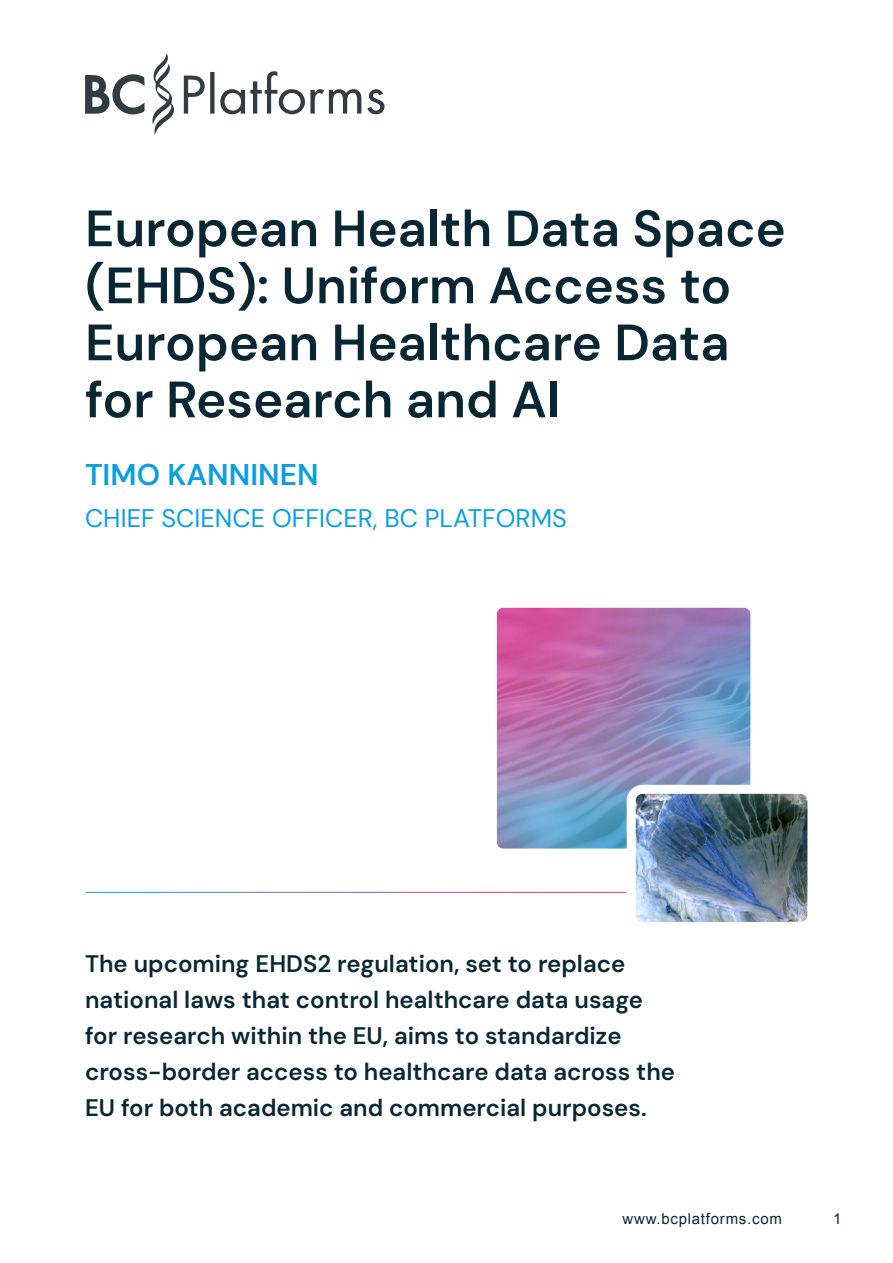
<style>
.page{position:relative;width:893px;height:1263px;background:#fff}
.page>*{position:absolute;margin:0;border:0;box-sizing:border-box;transform-origin:0 0}
.t1{font:600 51px/57px "DM Sans";color:#082734}
.t2{font:600 30px "DM Sans";color:#0b9fde}
.t3{font:25.5px "DM Sans";color:#0b9fde}
.t4{font:600 24px/36px "DM Sans";color:#082734}
.t5{font:15px "Arial";letter-spacing:.05em;color:#082734}
</style>
<div class="page">
<svg style="left:85px;top:74px;width:60px;height:41px"></svg>
<svg style="left:152px;top:53px;width:22px;height:82px"></svg>
<svg style="left:367px;top:89px;width:17px;height:25px"></svg>
<svg style="left:184px;top:71px;width:177px;height:44px"></svg>
<img style="left:498px;top:609px;width:251px;height:238px">
<div style="left:488px;top:599px;width:271px;height:258px;border:9px solid #fff;border-radius:11px"></div>
<img style="left:637px;top:795px;width:169px;height:126px">
<div style="left:627px;top:785px;width:189px;height:146px;border:9px solid #fff;border-radius:12px"></div>
<h1 class="t1" style="left:85px;top:200px;width:702px">European Health Data Space (EHDS): Uniform Access to<br>European Healthcare Data for Research and AI</h1>
<p class="t2" style="left:85px;top:455px;width:235px">TIMO KANNINEN</p>
<p class="t3" style="left:85px;top:502px;width:483px">CHIEF SCIENCE OFFICER, BC PLATFORMS</p>
<p class="t4" style="left:85px;top:946px;width:591px">The upcoming EHDS2 regulation, set to replace national laws that control healthcare data usage for research within the EU, aims to standardize cross-border access to healthcare data across the EU for both academic and commercial purposes.</p>
<p class="t5" style="left:622px;top:1209px;width:161px">www.bcplatforms.com</p>
<p class="t5" style="left:833px;top:1209px;width:10px">1</p>
</div>
